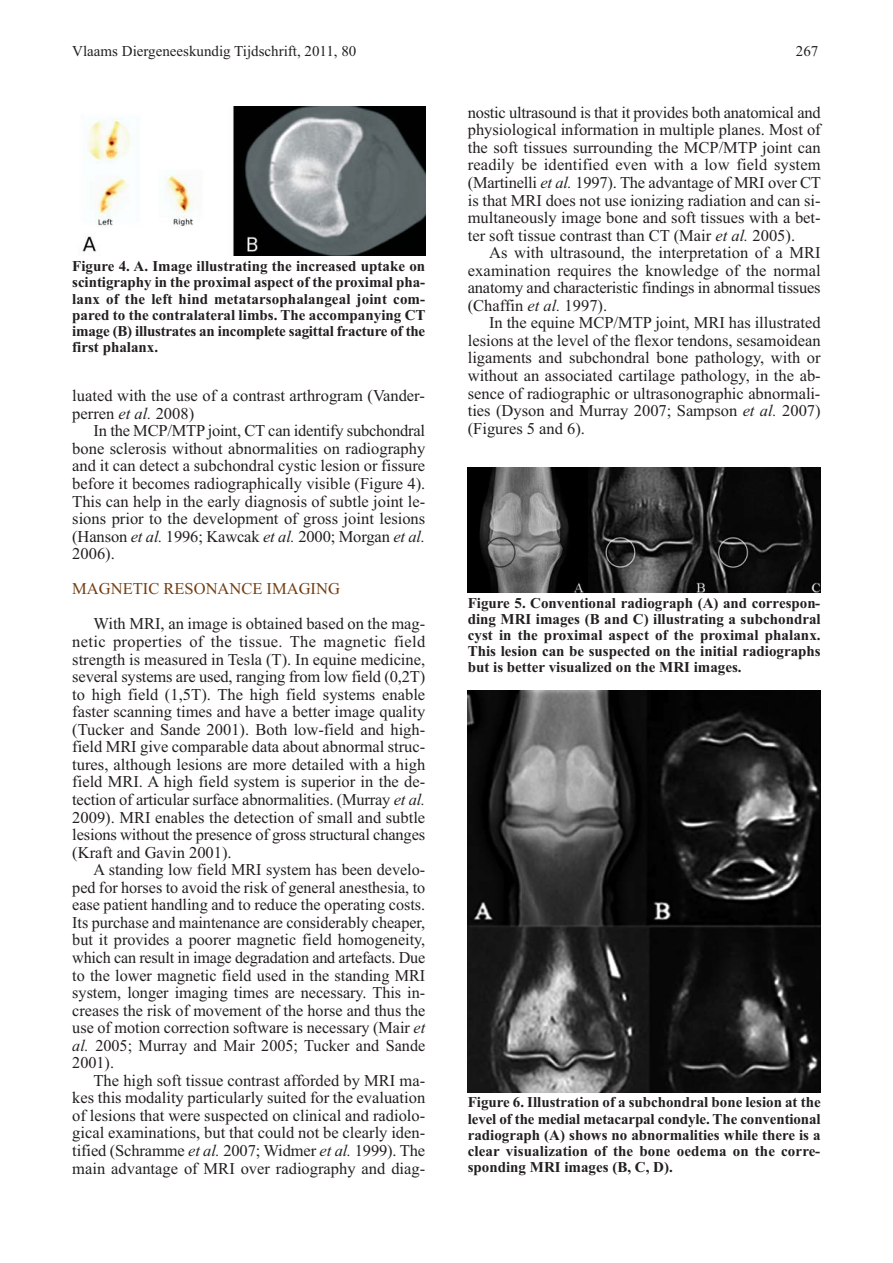
<style>
.page{position:relative;width:893px;height:1263px;background:#fff}
.page>*{position:absolute;margin:0;border:0;box-sizing:border-box;transform-origin:0 0}
.t1{font:16.5px/17.5px "Times New Roman";color:#231f20;text-align:justify}
.t2{font:16.5px "Times New Roman";color:#723e13}
.t3{font:700 15px/16.2px "Times New Roman";color:#231f20;text-align:justify}
.t4{font:15px "Times New Roman";color:#231f20}
.s1{font-style:italic}
</style>
<div class="page">
<img style="left:82px;top:106px;width:343px;height:150px">
<img style="left:468px;top:468px;width:353px;height:124px">
<img style="left:468px;top:691px;width:353px;height:401px">
<p class="t4" style="left:72px;top:46px;width:286px">Vlaams Diergeneeskundig Tijdschrift, 2011, 80</p>
<p class="t4" style="left:796px;top:46px;width:24px">267</p>
<p class="t3" style="left:72px;top:260px;width:355px">Figure 4. A. Image illustrating the increased uptake on scintigraphy in the proximal aspect of the proximal pha&shy;lanx of the left hind metatarsophalangeal joint com&shy;pared to the contralateral limbs. The accompanying CT image (B) illustrates an incomplete sagittal fracture of the first phalanx.</p>
<p class="t1" style="left:72px;top:389px;width:354px">luated with the use of a contrast arthrogram (Vander&shy;perren <span class="s1">et al.</span> 2008)</p>
<p class="t1" style="left:72px;top:424px;width:354px;text-indent:21px">In the MCP/MTP joint, CT can identify subchondral bone sclerosis without abnormalities on radiography and it can detect a subchondral cystic lesion or fissure before it becomes radiographically visible (Figure 4).<br>This can help in the early diagnosis of subtle joint le&shy;sions prior to the development of gross joint lesions (Hanson <span class="s1">et al.</span> 1996; Kawcak <span class="s1">et al.</span> 2000; Morgan <span class="s1">et al.<br></span>2006).</p>
<p class="t2" style="left:72px;top:583px;width:269px">MAGNETIC RESONANCE IMAGING</p>
<p class="t1" style="left:72px;top:617px;width:354px;text-indent:21px">With MRI, an image is obtained based on the mag&shy;netic properties of the tissue. The magnetic field strength is measured in Tesla (T). In equine medicine, several systems are used, ranging from low field (0,2T) to high field (1,5T). The high field systems enable faster scanning times and have a better image quality (Tucker and Sande 2001). Both low-field and high&shy;field MRI give comparable data about abnormal struc&shy;tures, although lesions are more detailed with a high field MRI. A high field system is superior in the de&shy;tection of articular surface abnormalities. (Murray <span class="s1">et al.<br></span>2009). MRI enables the detection of small and subtle lesions without the presence of gross structural changes (Kraft and Gavin 2001).</p>
<p class="t1" style="left:72px;top:862px;width:354px;text-indent:21px">A standing low field MRI system has been develo&shy;ped for horses to avoid the risk of general anesthesia, to ease patient handling and to reduce the operating costs.<br>Its purchase and maintenance are considerably cheaper, but it provides a poorer magnetic field homogeneity, which can result in image degradation and artefacts. Due to the lower magnetic field used in the standing MRI system, longer imaging times are necessary. This in&shy;creases the risk of movement of the horse and thus the use of motion correction software is necessary (Mair <span class="s1">et al.</span> 2005; Murray and Mair 2005; Tucker and Sande 2001).</p>
<p class="t1" style="left:72px;top:1073px;width:354px;text-indent:21px">The high soft tissue contrast afforded by MRI ma&shy;kes this modality particularly suited for the evaluation of lesions that were suspected on clinical and radiolo&shy;gical examinations, but that could not be clearly iden&shy;tified (Schramme <span class="s1">et al.</span> 2007; Widmer <span class="s1">et al.</span> 1999). The main advantage of MRI over radiography and diag-</p>
<p class="t1" style="left:468px;top:105px;width:355px">nostic ultrasound is that it provides both anatomical and physiological information in multiple planes. Most of the soft tissues surrounding the MCP/MTP joint can readily be identified even with a low field system (Martinelli <span class="s1">et al.</span> 1997). The advantage of MRI over CT is that MRI does not use ionizing radiation and can si&shy;multaneously image bone and soft tissues with a bet&shy;ter soft tissue contrast than CT (Mair <span class="s1">et al.</span> 2005).</p>
<p class="t1" style="left:468px;top:245px;width:354px;text-indent:21px">As with ultrasound, the interpretation of a MRI examination requires the knowledge of the normal anatomy and characteristic findings in abnormal tissues (Chaffin <span class="s1">et al.</span> 1997).</p>
<p class="t1" style="left:468px;top:316px;width:354px;text-indent:21px">In the equine MCP/MTP joint, MRI has illustrated lesions at the level of the flexor tendons, sesamoidean ligaments and subchondral bone pathology, with or without an associated cartilage pathology, in the ab&shy;sence of radiographic or ultrasonographic abnormali&shy;ties (Dyson and Murray 2007; Sampson <span class="s1">et al.</span> 2007) (Figures 5 and 6).</p>
<p class="t3" style="left:468px;top:596px;width:354px">Figure 5. Conventional radiograph (A) and correspon&shy;ding MRI images (B and C) illustrating a subchondral cyst in the proximal aspect of the proximal phalanx.<br>This lesion can be suspected on the initial radiographs but is better visualized on the MRI images.</p>
<p class="t3" style="left:468px;top:1096px;width:354px">Figure 6. Illustration of a subchondral bone lesion at the level of the medial metacarpal condyle. The conventional radiograph (A) shows no abnormalities while there is a clear visualization of the bone oedema on the corre&shy;sponding MRI images (B, C, D).</p>
</div>
